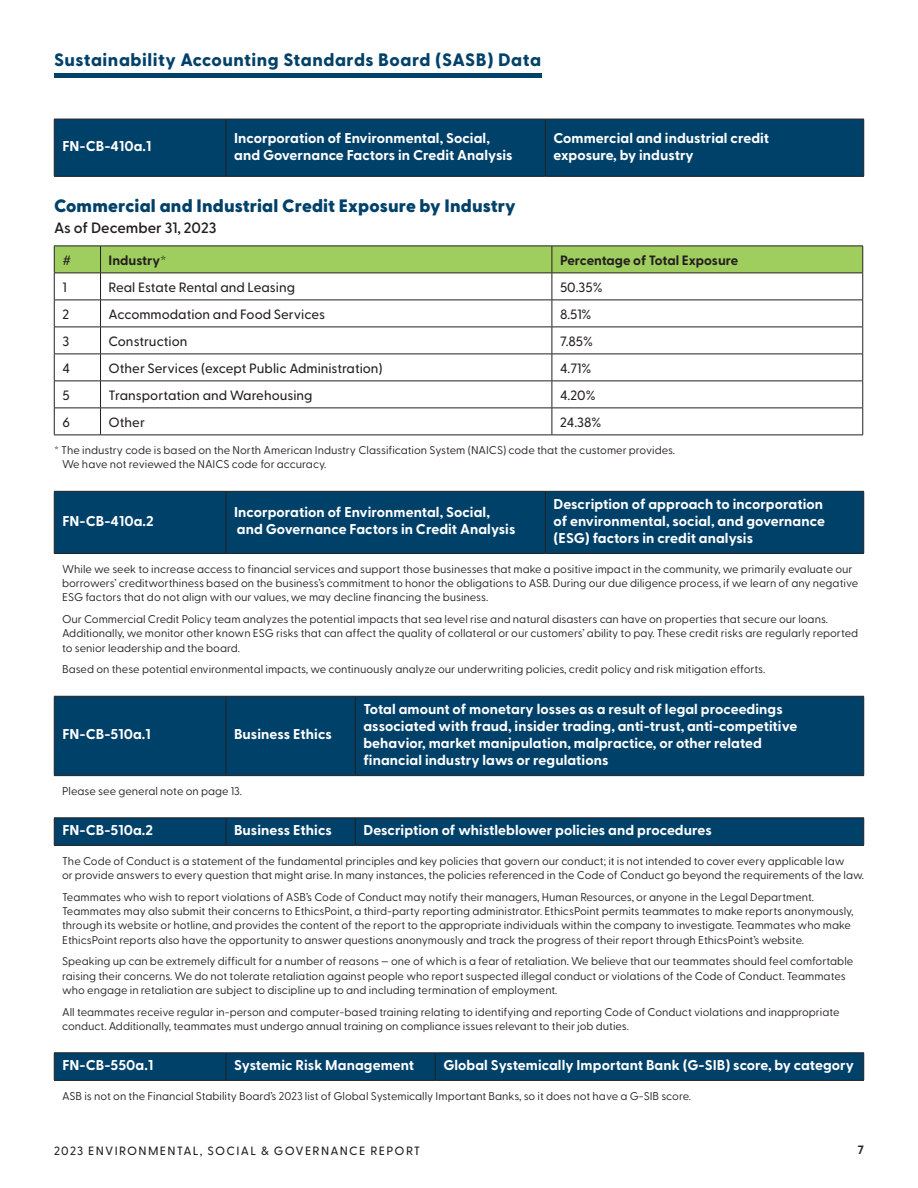
<style>
.page{position:relative;width:918px;height:1188px;background:#fff}
.page>*{position:absolute;margin:0;border:0;box-sizing:border-box;transform-origin:0 0}
.t1{font:800 18px "Greycliff CF";letter-spacing:.03em;color:#00416a}
.Chart_Header{font:800 18px "Greycliff CF";letter-spacing:.01em;color:#00416a}
.Chart_Header_subhead{font:600 15px "Greycliff CF";color:#231f20}
.Chart_Header-bold{font:700 14.25px/17.2px "Greycliff CF";letter-spacing:.005em;color:#fff}
.Chart_Body{font:500 13.5px "Greycliff CF";color:#231f20}
.Chart_Body-2{font:700 13.5px "Greycliff CF";color:#231f20}
.t2{font:500 12px "Greycliff CF";letter-spacing:.11em;color:#231f20}
.t3{font:700 12px "Greycliff CF";color:#231f20}
.Disclosure{font:11.25px/14.2px "Greycliff CF";color:#231f20}
</style>
<div class="page">
<div style="left:55px;top:120px;width:808px;height:56px;background:#00416a"></div>
<hr style="left:54px;top:119px;width:172px;height:1px;background:#231f20">
<hr style="left:54px;top:119px;width:1px;height:57px;background:#231f20">
<hr style="left:226px;top:119px;width:319px;height:1px;background:#231f20">
<hr style="left:226px;top:119px;width:1px;height:57px;background:#231f20">
<hr style="left:545px;top:119px;width:319px;height:1px;background:#231f20">
<hr style="left:545px;top:119px;width:1px;height:57px;background:#231f20">
<hr style="left:863px;top:119px;width:1px;height:57px;background:#231f20">
<hr style="left:54px;top:176px;width:172px;height:1px;background:#231f20">
<hr style="left:226px;top:176px;width:319px;height:1px;background:#231f20">
<hr style="left:545px;top:176px;width:319px;height:1px;background:#231f20">
<svg style="left:54px;top:246px;width:809px;height:189px"></svg>
<hr style="left:54px;top:435px;width:47px;height:1px;background:#231f20">
<hr style="left:101px;top:435px;width:451px;height:1px;background:#231f20">
<hr style="left:552px;top:435px;width:311px;height:1px;background:#231f20">
<div style="left:55px;top:492px;width:808px;height:61px;background:#00416a"></div>
<hr style="left:54px;top:491px;width:172px;height:1px;background:#231f20">
<hr style="left:54px;top:492px;width:1px;height:61px;background:#231f20">
<hr style="left:226px;top:491px;width:319px;height:1px;background:#231f20">
<hr style="left:226px;top:492px;width:1px;height:61px;background:#231f20">
<hr style="left:545px;top:491px;width:319px;height:1px;background:#231f20">
<hr style="left:545px;top:492px;width:1px;height:61px;background:#231f20">
<hr style="left:863px;top:492px;width:1px;height:61px;background:#231f20">
<hr style="left:54px;top:553px;width:172px;height:1px;background:#231f20">
<hr style="left:226px;top:553px;width:319px;height:1px;background:#231f20">
<hr style="left:545px;top:553px;width:319px;height:1px;background:#231f20">
<div style="left:55px;top:697px;width:808px;height:78px;background:#00416a"></div>
<hr style="left:54px;top:696px;width:172px;height:1px;background:#231f20">
<hr style="left:54px;top:697px;width:1px;height:78px;background:#231f20">
<hr style="left:226px;top:696px;width:129px;height:1px;background:#231f20">
<hr style="left:226px;top:697px;width:1px;height:78px;background:#231f20">
<hr style="left:355px;top:696px;width:509px;height:1px;background:#231f20">
<hr style="left:355px;top:697px;width:1px;height:78px;background:#231f20">
<hr style="left:863px;top:697px;width:1px;height:78px;background:#231f20">
<hr style="left:54px;top:775px;width:172px;height:1px;background:#231f20">
<hr style="left:226px;top:775px;width:129px;height:1px;background:#231f20">
<hr style="left:355px;top:775px;width:509px;height:1px;background:#231f20">
<div style="left:54px;top:818px;width:810px;height:27px;background:#00416a"></div>
<hr style="left:54px;top:845px;width:172px;height:1px;background:#231f20">
<hr style="left:226px;top:845px;width:129px;height:1px;background:#231f20">
<hr style="left:355px;top:845px;width:509px;height:1px;background:#231f20">
<div style="left:54px;top:1053px;width:810px;height:27px;background:#00416a"></div>
<hr style="left:54px;top:1080px;width:172px;height:1px;background:#231f20">
<hr style="left:226px;top:1080px;width:209px;height:1px;background:#231f20">
<hr style="left:435px;top:1080px;width:429px;height:1px;background:#231f20">
<div style="left:54px;top:73px;width:487px;height:5px;background:#00416a"></div>
<p class="t1" style="left:54px;top:46px;width:489px">Sustainability Accounting Standards Board (SASB) Data</p>
<p class="Chart_Header-bold" style="left:62px;top:137px;width:90px">FN-CB-410a.1</p>
<p class="Chart_Header-bold" style="left:234px;top:128px;width:280px">Incorporation of Environmental, Social, and Governance Factors in Credit Analysis</p>
<p class="Chart_Header-bold" style="left:554px;top:128px;width:217px">Commercial and industrial credit exposure, by industry</p>
<p class="Chart_Header" style="left:54px;top:192px;width:463px">Commercial and Industrial Credit Exposure by Industry</p>
<p class="Chart_Header_subhead" style="left:54px;top:216px;width:164px">As of December 31, 2023</p>
<p class="Chart_Body-2" style="left:62px;top:250px;width:10px">#</p>
<p class="Chart_Body-2" style="left:109px;top:250px;width:59px">Industry*</p>
<p class="Chart_Body-2" style="left:560px;top:250px;width:180px">Percentage of Total Exposure</p>
<p class="Chart_Body" style="left:62px;top:277px;width:6px">1</p>
<p class="Chart_Body" style="left:109px;top:277px;width:188px">Real Estate Rental and Leasing</p>
<p class="Chart_Body" style="left:560px;top:277px;width:44px">50.35%</p>
<p class="Chart_Body" style="left:62px;top:304px;width:8px">2</p>
<p class="Chart_Body" style="left:109px;top:304px;width:218px">Accommodation and Food Services</p>
<p class="Chart_Body" style="left:560px;top:304px;width:33px">8.51%</p>
<p class="Chart_Body" style="left:62px;top:331px;width:8px">3</p>
<p class="Chart_Body" style="left:109px;top:331px;width:80px">Construction</p>
<p class="Chart_Body" style="left:560px;top:331px;width:35px">7.85%</p>
<p class="Chart_Body" style="left:62px;top:358px;width:9px">4</p>
<p class="Chart_Body" style="left:109px;top:358px;width:276px">Other Services (except Public Administration)</p>
<p class="Chart_Body" style="left:560px;top:358px;width:33px">4.71%</p>
<p class="Chart_Body" style="left:62px;top:385px;width:9px">5</p>
<p class="Chart_Body" style="left:109px;top:385px;width:205px">Transportation and Warehousing</p>
<p class="Chart_Body" style="left:560px;top:385px;width:37px">4.20%</p>
<p class="Chart_Body" style="left:62px;top:412px;width:9px">6</p>
<p class="Chart_Body" style="left:109px;top:412px;width:38px">Other</p>
<p class="Chart_Body" style="left:560px;top:412px;width:43px">24.38%</p>
<p class="Disclosure" style="left:62px;top:442px;width:614px;text-indent:-8px">* The industry code is based on the North American Industry Classification System (NAICS) code that the customer provides.<br>We have not reviewed the NAICS code for accuracy.</p>
<p class="Chart_Header-bold" style="left:62px;top:512px;width:93px">FN-CB-410a.2</p>
<p class="Chart_Header-bold" style="left:234px;top:503px;width:283px">Incorporation of Environmental, Social, and Governance Factors in Credit Analysis</p>
<p class="Chart_Header-bold" style="left:554px;top:494px;width:273px">Description of approach to incorporation of environmental, social, and governance (ESG) factors in credit analysis</p>
<p class="Disclosure" style="left:62px;top:561px;width:798px">While we seek to increase access to financial services and support those businesses that make a positive impact in the community, we primarily evaluate our borrowers’ creditworthiness based on the business’s commitment to honor the obligations to ASB. During our due diligence process, if we learn of any negative<br>ESG factors that do not align with our values, we may decline financing the business.</p>
<p class="Disclosure" style="left:62px;top:611px;width:798px">Our Commercial Credit Policy team analyzes the potential impacts that sea level rise and natural disasters can have on properties that secure our loans.<br>Additionally, we monitor other known ESG risks that can affect the quality of collateral or our customers’ ability to pay. These credit risks are regularly reported to senior leadership and the board.</p>
<p class="Disclosure" style="left:62px;top:661px;width:705px">Based on these potential environmental impacts, we continuously analyze our underwriting policies, credit policy and risk mitigation efforts.</p>
<p class="Chart_Header-bold" style="left:62px;top:725px;width:90px">FN-CB-510a.1</p>
<p class="Chart_Header-bold" style="left:234px;top:725px;width:99px">Business Ethics</p>
<p class="Chart_Header-bold" style="left:363px;top:699px;width:435px">Total amount of monetary losses as a result of legal proceedings associated with fraud, insider trading, anti-trust, anti-competitive behavior, market manipulation, malpractice, or other related financial industry laws or regulations</p>
<p class="Disclosure" style="left:62px;top:783px;width:181px">Please see general note on page 13.</p>
<p class="Chart_Header-bold" style="left:62px;top:821px;width:92px">FN-CB-510a.2</p>
<p class="Chart_Header-bold" style="left:234px;top:821px;width:99px">Business Ethics</p>
<p class="Chart_Header-bold" style="left:363px;top:821px;width:350px">Description of whistleblower policies and procedures</p>
<p class="Disclosure" style="left:62px;top:853px;width:803px">The Code of Conduct is a statement of the fundamental principles and key policies that govern our conduct; it is not intended to cover every applicable law<br>or provide answers to every question that might arise. In many instances, the policies referenced in the Code of Conduct go beyond the requirements of the law.</p>
<p class="Disclosure" style="left:62px;top:889px;width:793px">Teammates who wish to report violations of ASB’s Code of Conduct may notify their managers, Human Resources, or anyone in the Legal Department.<br>Teammates may also submit their concerns to EthicsPoint, a third-party reporting administrator. EthicsPoint permits teammates to make reports anonymously, through its website or hotline, and provides the content of the report to the appropriate individuals within the company to investigate. Teammates who make EthicsPoint reports also have the opportunity to answer questions anonymously and track the progress of their report through EthicsPoint’s website.</p>
<p class="Disclosure" style="left:62px;top:953px;width:793px">Speaking up can be extremely difficult for a number of reasons — one of which is a fear of retaliation. We believe that our teammates should feel comfortable raising their concerns. We do not tolerate retaliation against people who report suspected illegal conduct or violations of the Code of Conduct. Teammates who engage in retaliation are subject to discipline up to and including termination of employment.</p>
<p class="Disclosure" style="left:62px;top:1004px;width:779px">All teammates receive regular in-person and computer-based training relating to identifying and reporting Code of Conduct violations and inappropriate conduct. Additionally, teammates must undergo annual training on compliance issues relevant to their job duties.</p>
<p class="Chart_Header-bold" style="left:62px;top:1056px;width:92px">FN-CB-550a.1</p>
<p class="Chart_Header-bold" style="left:234px;top:1056px;width:182px">Systemic Risk Management</p>
<p class="Chart_Header-bold" style="left:443px;top:1056px;width:412px">Global Systemically Important Bank (G-SIB) score, by category</p>
<p class="Disclosure" style="left:62px;top:1088px;width:630px">ASB is not on the Financial Stability Board’s 2023 list of Global Systemically Important Banks, so it does not have a G-SIB score.</p>
<p class="t2" style="left:54px;top:1141px;width:368px">2023 ENVIRONMENTAL, SOCIAL &amp; GOVERNANCE REPORT</p>
<p class="t3" style="left:858px;top:1141px;width:8px">7</p>
</div>
